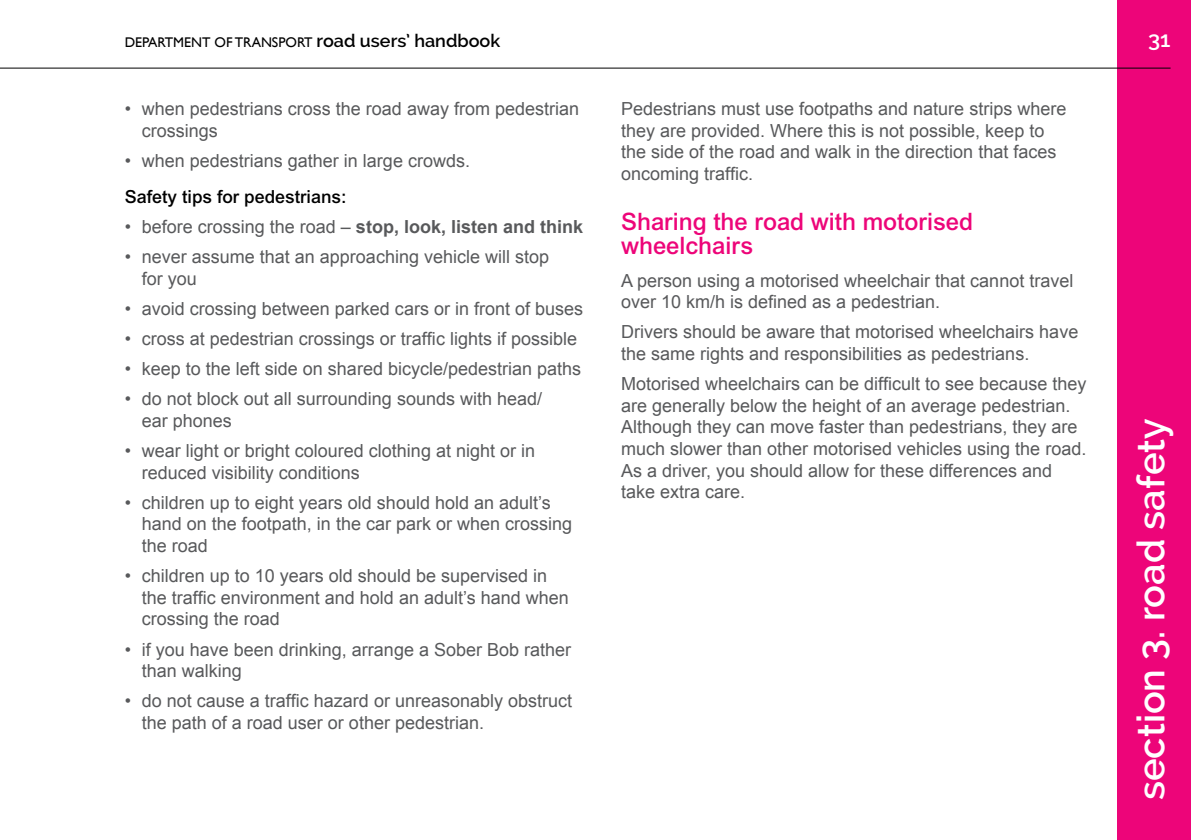
<style>
.page{position:relative;width:1191px;height:840px;background:#fff}
.page>*{position:absolute;margin:0;border:0;box-sizing:border-box;transform-origin:0 0}
.t1{font:600 38px "Raleway";color:#fff}
.t2{font:500 24px/24px "Arial";color:#ed0579}
.t3{font:600 22px "Raleway";color:#fff}
.t4{font:18px/21.6px "Arial";color:#58595b}
.t5{font:700 18px "Arial";color:#58595b}
.t6{font:500 18px "Arial";color:#000}
.t7{font:14px "Gill Sans";color:#000}
.s1{font-family:"Raleway";font-weight:600;font-size:18px}
.s2{font-weight:400}
</style>
<div class="page">
<div style="left:1117px;top:0;width:74px;height:839px;background:#ed0579"></div>
<hr style="left:0;top:68px;width:1170px;height:1px;background:#000">
<p class="t7" style="left:125px;top:34px;width:377px">DEPARTMENT OF TRANSPORT <span class="s1">road users’ handbook</span></p>
<p class="t4" style="left:142px;top:98px;width:439px;text-indent:-17px">• when pedestrians cross the road away from pedestrian crossings</p>
<p class="t4" style="left:125px;top:150px;width:347px">• when pedestrians gather in large crowds.</p>
<p class="t6" style="left:125px;top:186px;width:223px">Safety tips for pedestrians:</p>
<p class="t5" style="left:125px;top:214px;width:460px"><span class="s2">• before crossing the road –</span> stop, look, listen and think</p>
<p class="t4" style="left:142px;top:246px;width:409px;text-indent:-17px">• never assume that an approaching vehicle will stop for you</p>
<p class="t4" style="left:125px;top:298px;width:460px">• avoid crossing between parked cars or in front of buses</p>
<p class="t4" style="left:125px;top:328px;width:454px">• cross at pedestrian crossings or traffic lights if possible</p>
<p class="t4" style="left:125px;top:358px;width:458px">• keep to the left side on shared bicycle/pedestrian paths</p>
<p class="t4" style="left:142px;top:388px;width:402px;text-indent:-17px">• do not block out all surrounding sounds with head/ ear phones</p>
<p class="t4" style="left:142px;top:440px;width:395px;text-indent:-17px">• wear light or bright coloured clothing at night or in reduced visibility conditions</p>
<p class="t4" style="left:142px;top:491px;width:432px;text-indent:-17px">• children up to eight years old should hold an adult’s hand on the footpath, in the car park or when crossing the road</p>
<p class="t4" style="left:142px;top:565px;width:428px;text-indent:-17px">• children up to 10 years old should be supervised in the traffic environment and hold an adult’s hand when crossing the road</p>
<p class="t4" style="left:142px;top:638px;width:431px;text-indent:-17px">• if you have been drinking, arrange a Sober Bob rather than walking</p>
<p class="t4" style="left:142px;top:690px;width:432px;text-indent:-17px">• do not cause a traffic hazard or unreasonably obstruct the path of a road user or other pedestrian.</p>
<p class="t4" style="left:621px;top:98px;width:447px">Pedestrians must use footpaths and nature strips where they are provided. Where this is not possible, keep to the side of the road and walk in the direction that faces oncoming traffic.</p>
<h2 class="t2" style="left:621px;top:209px;width:353px">Sharing the road with motorised wheelchairs</h2>
<p class="t4" style="left:621px;top:269px;width:454px">A person using a motorised wheelchair that cannot travel over 10 km/h is defined as a pedestrian.</p>
<p class="t4" style="left:621px;top:321px;width:459px">Drivers should be aware that motorised wheelchairs have the same rights and responsibilities as pedestrians.</p>
<p class="t4" style="left:621px;top:373px;width:467px">Motorised wheelchairs can be difficult to see because they are generally below the height of an average pedestrian.<br>Although they can move faster than pedestrians, they are much slower than other motorised vehicles using the road.<br>As a driver, you should allow for these differences and take extra care.</p>
<p class="t3" style="left:1148px;top:27px;width:24px">31</p>
<h1 class="t1" style="left:1129px;top:799px;width:383px;rotate:-90deg">section 3. road safety</h1>
</div>
